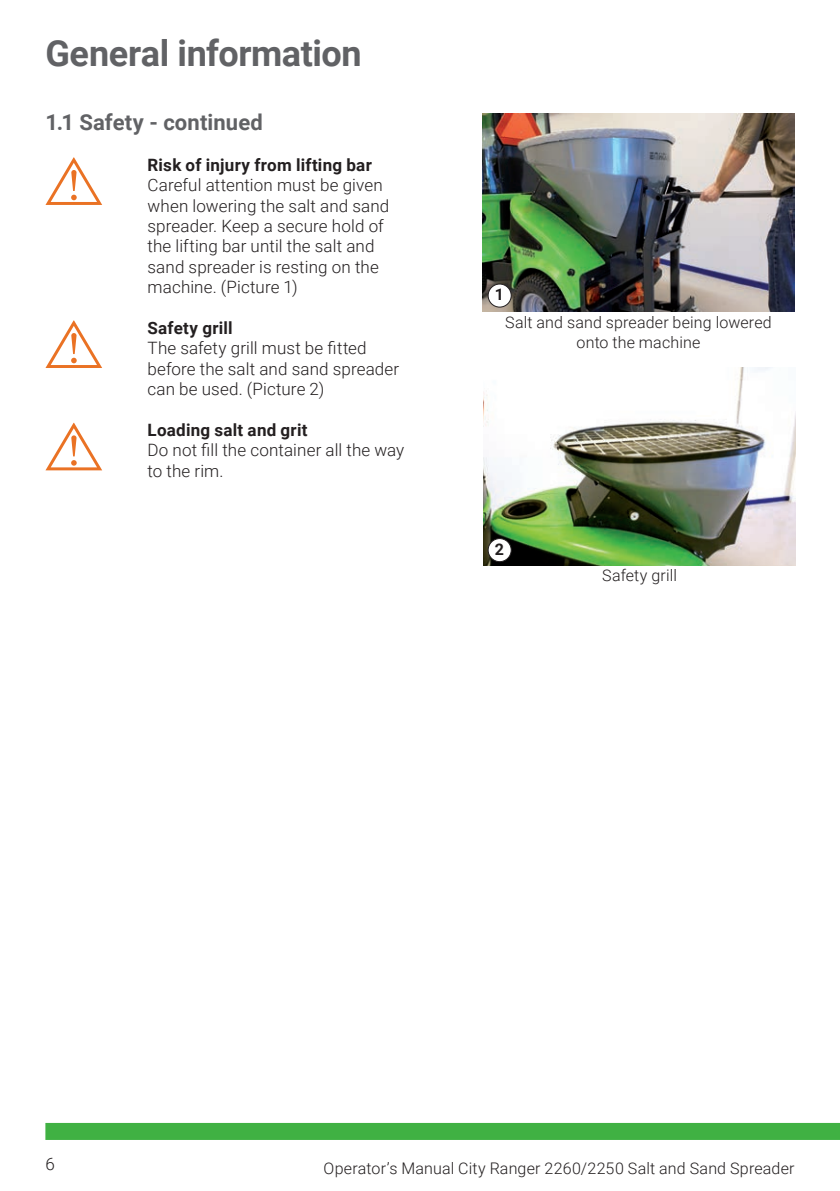
<style>
.page{position:relative;width:840px;height:1191px;background:#fff}
.page>*{position:absolute;margin:0;border:0;box-sizing:border-box;transform-origin:0 0}
.t1{font:700 36px "Roboto";letter-spacing:-.01em;color:#616265}
.t2{font:700 22px "Roboto";letter-spacing:.005em;color:#616265}
.t3{font:300 17px/20.4px "Roboto";letter-spacing:.01em;color:#231f20}
.t4{font:700 17px "Roboto";letter-spacing:.015em;color:#231f20}
.t5{font:300 16px/19.2px "Roboto";letter-spacing:.01em;color:#231f20;text-align:center}
.t6{font:700 16px "Roboto";color:#231f20}
</style>
<div class="page">
<div style="left:45px;top:1123px;width:794px;height:17px;background:#40b143"></div>
<img style="left:482px;top:113px;width:312px;height:199px">
<img style="left:483px;top:367px;width:312px;height:199px">
<div style="left:488px;top:284px;width:23px;height:23px;background:#fff;border-radius:50%"></div>
<div style="left:487px;top:283px;width:24px;height:24px;border:1px solid #231f20;border-radius:50%"></div>
<div style="left:488px;top:538px;width:23px;height:23px;background:#fff;border-radius:50%"></div>
<div style="left:487px;top:538px;width:24px;height:24px;border:1px solid #231f20;border-radius:50%"></div>
<svg style="left:45px;top:157px;width:57px;height:48px"></svg>
<svg style="left:45px;top:320px;width:57px;height:48px"></svg>
<svg style="left:45px;top:423px;width:57px;height:47px"></svg>
<h1 class="t1" style="left:45px;top:28px;width:317px">General information</h1>
<p class="t2" style="left:45px;top:107px;width:219px">1.1 Safety - continued</p>
<p class="t4" style="left:147px;top:153px;width:226px">Risk of injury from lifting bar</p>
<p class="t3" style="left:147px;top:174px;width:243px">Careful attention must be given when lowering the salt and sand spreader. Keep a secure hold of the lifting bar until the salt and sand spreader is resting on the machine. (Picture 1)</p>
<p class="t4" style="left:147px;top:316px;width:86px">Safety grill</p>
<p class="t3" style="left:147px;top:337px;width:253px">The safety grill must be fitted before the salt and sand spreader can be used. (Picture 2)</p>
<p class="t4" style="left:147px;top:418px;width:161px">Loading salt and grit</p>
<p class="t3" style="left:147px;top:439px;width:258px">Do not fill the container all the way to the rim.</p>
<p class="t6" style="left:494px;top:283px;width:11px">1</p>
<p class="t5" style="left:505px;top:312px;width:268px">Salt and sand spreader being lowered onto the machine</p>
<p class="t6" style="left:494px;top:538px;width:11px">2</p>
<p class="t5" style="left:602px;top:565px;width:76px">Safety grill</p>
<p class="t3" style="left:45px;top:1152px;width:11px">6</p>
<p class="t5" style="left:323px;top:1158px;width:472px">Operator’s Manual City Ranger 2260/2250 Salt and Sand Spreader</p>
</div>
